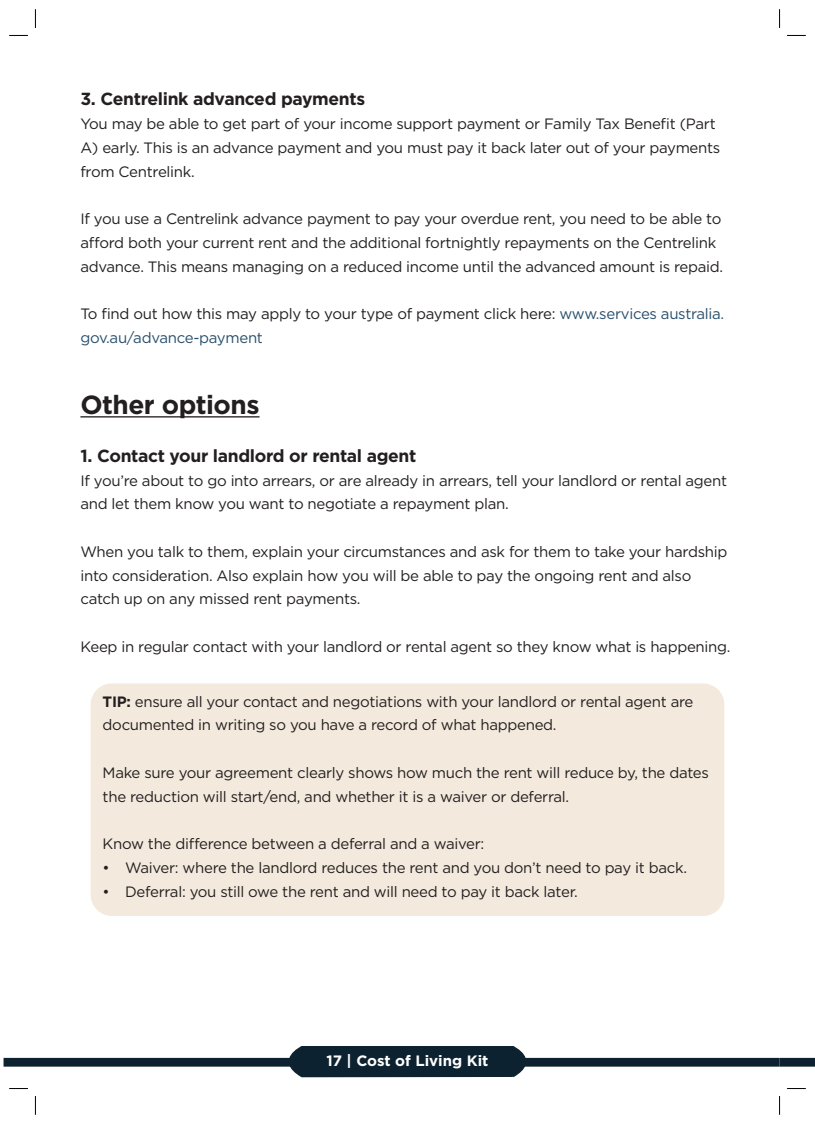
<style>
.page{position:relative;width:815px;height:1124px;background:#fff}
.page>*{position:absolute;margin:0;border:0;box-sizing:border-box;transform-origin:0 0}
.t1{font:700 26.25px "Gotham";letter-spacing:-.02em;color:#231f20}
.t2{font:700 17.5px "Gotham";letter-spacing:-.02em;color:#231f20}
.t3{font:15px/23.8px "Gotham";letter-spacing:-.02em;color:#231f20}
.t4{font:700 15px "Gotham";color:#fff}
.s1{color:#294f6b}
.s2{font-weight:700}
</style>
<div class="page">
<div style="left:4px;top:1057px;width:776px;height:9px;background:#0d2230"></div>
<svg style="left:274px;top:1046px;width:267px;height:32px"></svg>
<hr style="left:80px;top:416px;width:180px;height:1px;background:#231f20">
<div style="left:91px;top:683px;width:633px;height:232px;background:#f3eadd;border-radius:21px"></div>
<div style="left:780px;top:1057px;width:35px;height:9px;background:#0d2230"></div>
<svg style="left:9px;top:35px;width:19px;height:1px"></svg>
<svg style="left:787px;top:35px;width:19px;height:1px"></svg>
<svg style="left:9px;top:1088px;width:19px;height:1px"></svg>
<svg style="left:787px;top:1088px;width:19px;height:1px"></svg>
<svg style="left:35px;top:9px;width:1px;height:19px"></svg>
<svg style="left:35px;top:1096px;width:1px;height:18px"></svg>
<svg style="left:779px;top:9px;width:1px;height:19px"></svg>
<svg style="left:779px;top:1096px;width:1px;height:18px"></svg>
<p class="t2" style="left:80px;top:87px;width:286px">3. Centrelink advanced payments</p>
<p class="t3" style="left:80px;top:111px;width:641px">You may be able to get part of your income support payment or Family Tax Benefit (Part<br>A) early. This is an advance payment and you must pay it back later out of your payments from Centrelink.</p>
<p class="t3" style="left:80px;top:206px;width:644px">If you use a Centrelink advance payment to pay your overdue rent, you need to be able to afford both your current rent and the additional fortnightly repayments on the Centrelink advance. This means managing on a reduced income until the advanced amount is repaid.</p>
<p class="t3" style="left:80px;top:301px;width:645px">To find out how this may apply to your type of payment click here: <span class="s1">www.services australia. gov.au/advance-payment</span></p>
<h1 class="t1" style="left:80px;top:387px;width:181px">Other options</h1>
<p class="t2" style="left:80px;top:444px;width:337px">1. Contact your landlord or rental agent</p>
<p class="t3" style="left:80px;top:468px;width:648px">If you’re about to go into arrears, or are already in arrears, tell your landlord or rental agent and let them know you want to negotiate a repayment plan.</p>
<p class="t3" style="left:80px;top:539px;width:648px">When you talk to them, explain your circumstances and ask for them to take your hardship into consideration. Also explain how you will be able to pay the ongoing rent and also catch up on any missed rent payments.</p>
<p class="t3" style="left:80px;top:634px;width:651px">Keep in regular contact with your landlord or rental agent so they know what is happening.</p>
<p class="t3" style="left:103px;top:689px;width:592px"><span class="s2">TIP:</span> ensure all your contact and negotiations with your landlord or rental agent are documented in writing so you have a record of what happened.</p>
<p class="t3" style="left:103px;top:760px;width:608px">Make sure your agreement clearly shows how much the rent will reduce by, the dates the reduction will start/end, and whether it is a waiver or deferral.</p>
<p class="t3" style="left:103px;top:831px;width:383px">Know the difference between a deferral and a waiver:</p>
<p class="t3" style="left:103px;top:855px;width:586px">• Waiver: where the landlord reduces the rent and you don’t need to pay it back.</p>
<p class="t3" style="left:103px;top:879px;width:477px">• Deferral: you still owe the rent and will need to pay it back later.</p>
<p class="t4" style="left:326px;top:1050px;width:164px">17 | Cost of Living Kit</p>
</div>
